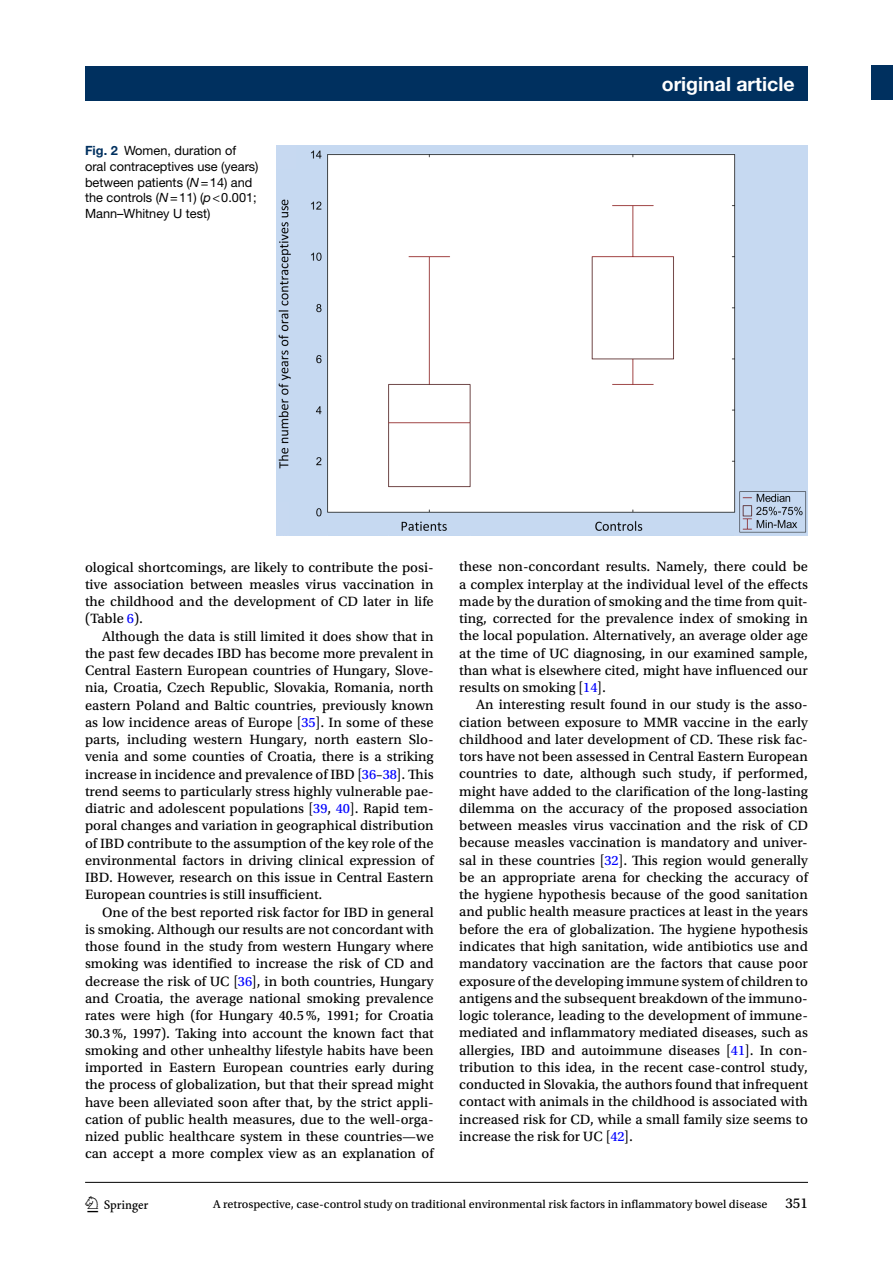
<style>
.page{position:relative;width:893px;height:1263px;background:#fff}
.page>*{position:absolute;margin:0;border:0;box-sizing:border-box;transform-origin:0 0}
.t1{font:22.5px "Springnew";color:#000}
.t2{font:700 19.5px "Helvetica Neue";color:#fff}
.t3{font:14.25px/17.2px "Utopia Std Capt";color:#000;text-align:justify}
.t4{font:12.75px/15.8px "Helvetica Neue";color:#000}
.t5{font:12px "Utopia Std Capt";color:#000}
.s1{font-weight:700;color:#00305f}
.s2{font-style:italic}
.s3{color:#00f}
.s4{font-size:15px}
</style>
<div class="page">
<div style="left:85px;top:66px;width:722px;height:34px;background:#00305f"></div>
<div style="left:872px;top:66px;width:21px;height:34px;background:#00305f"></div>
<hr style="left:85px;top:1182px;width:723px;height:1px;background:#000">
<img style="left:276px;top:145px;width:532px;height:391px">
<p class="t4" style="left:85px;top:142px;width:175px"><span class="s1">Fig. 2</span> Women, duration of oral contraceptives use (years) between patients (<span class="s2">N</span>=14) and the controls (<span class="s2">N</span>=11) (<span class="s2">p</span> 0.001;<br>Mann–Whitney U test)</p>
<h2 class="t2" style="left:662px;top:72px;width:134px">original article</h2>
<p class="t3" style="left:85px;top:559px;width:350px">ological shortcomings, are likely to contribute the posi&shy;tive association between measles virus vaccination in the childhood and the development of CD later in life (Table <span class="s3">6</span>).</p>
<p class="t3" style="left:85px;top:628px;width:350px;text-indent:17px">Although the data is still limited it does show that in the past few decades IBD has become more prevalent in Central Eastern European countries of Hungary, Slove&shy;nia, Croatia, Czech Republic, Slovakia, Romania, north eastern Poland and Baltic countries, previously known as low incidence areas of Europe [<span class="s3">35</span>]. In some of these parts, including western Hungary, north eastern Slo&shy;venia and some counties of Croatia, there is a striking increase in incidence and prevalence of IBD [<span class="s3">36</span>–<span class="s3">38</span>]. This trend seems to particularly stress highly vulnerable pae&shy;diatric and adolescent populations [<span class="s3">39</span>, <span class="s3">40</span>]. Rapid tem&shy;poral changes and variation in geographical distribution of IBD contribute to the assumption of the key role of the environmental factors in driving clinical expression of IBD. However, research on this issue in Central Eastern European countries is still insufficient.</p>
<p class="t3" style="left:85px;top:904px;width:350px;text-indent:17px">One of the best reported risk factor for IBD in general is smoking. Although our results are not concordant with those found in the study from western Hungary where smoking was identified to increase the risk of CD and decrease the risk of UC [<span class="s3">36</span>], in both countries, Hungary and Croatia, the average national smoking prevalence rates were high (for Hungary 40.5%, 1991; for Croatia 30.3%, 1997). Taking into account the known fact that smoking and other unhealthy lifestyle habits have been imported in Eastern European countries early during the process of globalization, but that their spread might have been alleviated soon after that, by the strict appli&shy;cation of public health measures, due to the well-orga&shy;nized public healthcare system in these countries—we can accept a more complex view as an explanation of</p>
<p class="t3" style="left:459px;top:558px;width:350px">these non-concordant results. Namely, there could be a complex interplay at the individual level of the effects made by the duration of smoking and the time from quit&shy;ting, corrected for the prevalence index of smoking in the local population. Alternatively, an average older age at the time of UC diagnosing, in our examined sample, than what is elsewhere cited, might have influenced our results on smoking [<span class="s3">14</span>].</p>
<p class="t3" style="left:459px;top:696px;width:350px;text-indent:17px">An interesting result found in our study is the asso&shy;ciation between exposure to MMR vaccine in the early childhood and later development of CD. These risk fac&shy;tors have not been assessed in Central Eastern European countries to date, although such study, if performed, might have added to the clarification of the long-lasting dilemma on the accuracy of the proposed association between measles virus vaccination and the risk of CD because measles vaccination is mandatory and univer&shy;sal in these countries [<span class="s3">32</span>]. This region would generally be an appropriate arena for checking the accuracy of the hygiene hypothesis because of the good sanitation and public health measure practices at least in the years before the era of globalization. The hygiene hypothesis indicates that high sanitation, wide antibiotics use and mandatory vaccination are the factors that cause poor exposure of the developing immune system of children to antigens and the subsequent breakdown of the immuno&shy;logic tolerance, leading to the development of immune&shy;mediated and inflammatory mediated diseases, such as allergies, IBD and autoimmune diseases [<span class="s3">41</span>]. In con&shy;tribution to this idea, in the recent case-control study, conducted in Slovakia, the authors found that infrequent contact with animals in the childhood is associated with increased risk for CD, while a small family size seems to increase the risk for UC [<span class="s3">42</span>].</p>
<h1 class="t1" style="left:87px;top:1196px;width:63px">1 3</h1>
<p class="t5" style="left:213px;top:1198px;width:596px">A retrospective, case-control study on traditional environmental risk factors in inflammatory bowel disease <span class="s4">351</span></p>
</div>
